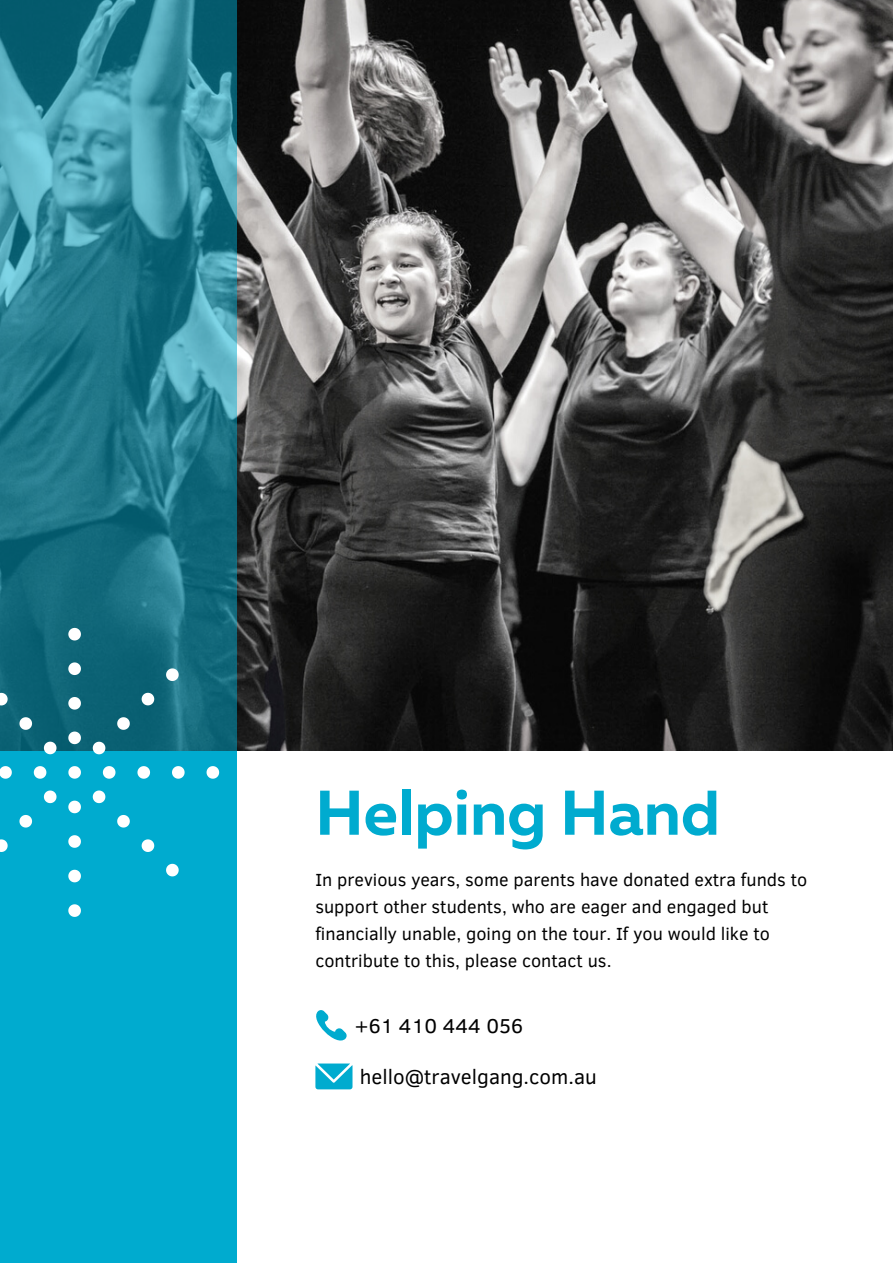
<style>
.page{position:relative;width:893px;height:1264px;background:#fff}
.page>*{position:absolute;margin:0;border:0;box-sizing:border-box;transform-origin:0 0}
.t1{font:700 63px "Muller";color:#00abcf}
.t2{font:20.55px "Clear Sans";color:#000}
.t3{font:18px/27px "Clear Sans";color:#000}
</style>
<div class="page">
<div style="left:0;top:0;width:236px;height:1262px;background:#00abcf"></div>
<img style="left:236px;top:0;width:656px;height:750px">
<svg style="left:0;top:0;width:236px;height:772px;background:#257d90"></svg>
<svg style="left:68px;top:628px;width:13px;height:12px"></svg>
<svg style="left:68px;top:662px;width:13px;height:13px"></svg>
<svg style="left:68px;top:697px;width:13px;height:12px"></svg>
<svg style="left:68px;top:731px;width:13px;height:13px"></svg>
<svg style="left:68px;top:800px;width:13px;height:13px"></svg>
<svg style="left:68px;top:835px;width:13px;height:12px"></svg>
<svg style="left:68px;top:869px;width:13px;height:13px"></svg>
<svg style="left:68px;top:904px;width:13px;height:12px"></svg>
<svg style="left:206px;top:766px;width:13px;height:12px"></svg>
<svg style="left:172px;top:766px;width:12px;height:12px"></svg>
<svg style="left:137px;top:766px;width:13px;height:12px"></svg>
<svg style="left:103px;top:766px;width:12px;height:12px"></svg>
<svg style="left:34px;top:766px;width:12px;height:12px"></svg>
<svg style="left:0;top:766px;width:12px;height:12px"></svg>
<svg style="left:166px;top:668px;width:13px;height:13px"></svg>
<svg style="left:142px;top:692px;width:12px;height:13px"></svg>
<svg style="left:117px;top:717px;width:13px;height:12px"></svg>
<svg style="left:93px;top:741px;width:12px;height:13px"></svg>
<svg style="left:44px;top:790px;width:12px;height:13px"></svg>
<svg style="left:19px;top:815px;width:13px;height:12px"></svg>
<svg style="left:0;top:839px;width:8px;height:13px"></svg>
<svg style="left:166px;top:863px;width:13px;height:13px"></svg>
<svg style="left:142px;top:839px;width:12px;height:13px"></svg>
<svg style="left:117px;top:815px;width:13px;height:12px"></svg>
<svg style="left:93px;top:790px;width:12px;height:13px"></svg>
<svg style="left:68px;top:766px;width:13px;height:12px"></svg>
<svg style="left:44px;top:741px;width:12px;height:13px"></svg>
<svg style="left:19px;top:717px;width:13px;height:12px"></svg>
<svg style="left:0;top:693px;width:8px;height:12px"></svg>
<svg style="left:316px;top:1010px;width:31px;height:31px"></svg>
<svg style="left:315px;top:1063px;width:37px;height:26px"></svg>
<h1 class="t1" style="left:315px;top:786px;width:406px">Helping Hand</h1>
<p class="t3" style="left:315px;top:864px;width:493px">In previous years, some parents have donated extra funds to support other students, who are eager and engaged but financially unable, going on the tour. If you would like to contribute to this, please contact us.</p>
<p class="t2" style="left:354px;top:1010px;width:170px">+61 410 444 056</p>
<p class="t2" style="left:360px;top:1061px;width:238px">hello@travelgang.com.au</p>
</div>
